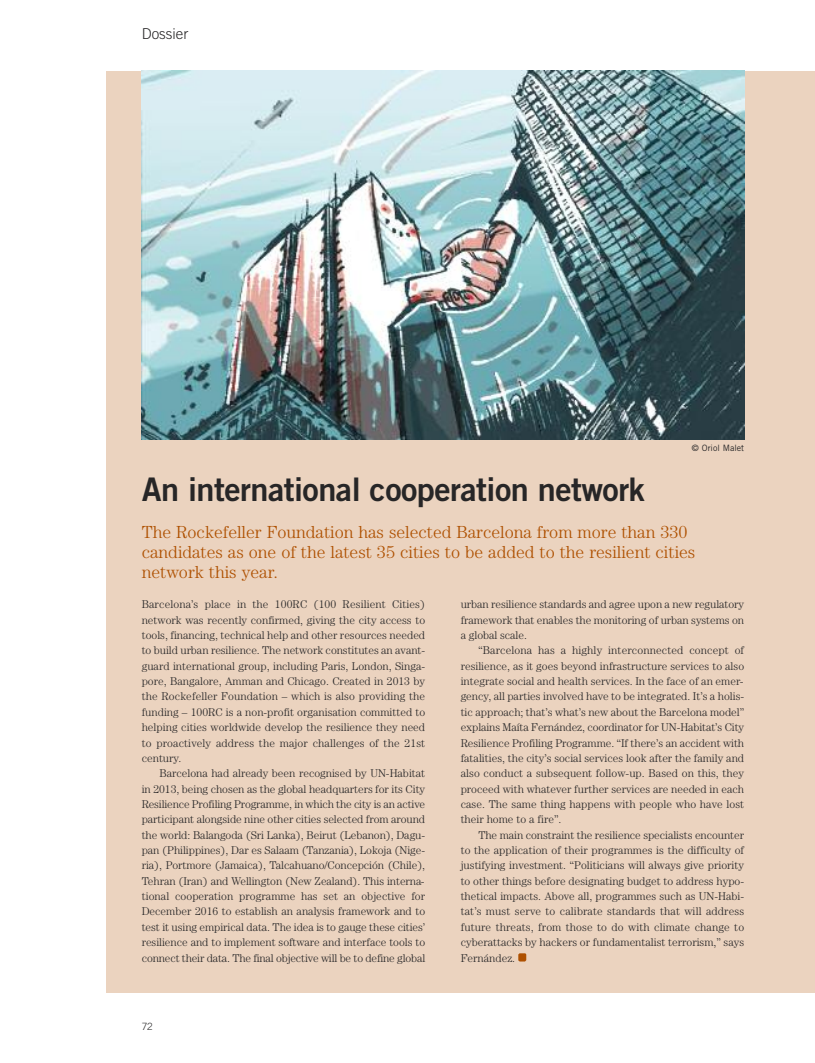
<style>
.page{position:relative;width:815px;height:1063px;background:#fff}
.page>*{position:absolute;margin:0;border:0;box-sizing:border-box;transform-origin:0 0}
.t1{font:32.5px "Trade Gothic Bold Two";letter-spacing:-.015em;color:#272627}
.t2{font:300 17.5px/20px "Century";color:#ae5000}
.t3{font:300 15px "Trade Gothic";color:#272627}
.t4{font:300 11.25px "Century";color:#272627}
.t5{font:300 10px "Trade Gothic";color:#272627}
.t6{font:8.75px "Trade Gothic";color:#272627}
</style>
<div class="page">
<div style="left:106px;top:71px;width:709px;height:921px;background:#ebd3bf"></div>
<svg style="left:518px;top:953px;width:8px;height:9px"></svg>
<img style="left:142px;top:71px;width:602px;height:368px">
<p class="t3" style="left:142px;top:29px;width:48px">Dossier</p>
<p class="t6" style="left:692px;top:444px;width:54px">© Oriol Malet</p>
<p class="t1" style="left:142px;top:477px;width:505px">An international cooperation network</p>
<p class="t2" style="left:142px;top:524px;width:555px">The Rockefeller Foundation has selected Barcelona from more than 330 candidates as one of the latest 35 cities to be added to the resilient cities network this year.</p>
<p class="t4" style="left:142px;top:601px;width:285px">Barcelona’s place in the 100RC (100 Resilient Cities)</p>
<p class="t4" style="left:142px;top:616px;width:285px">network was recently confirmed, giving the city access to</p>
<p class="t4" style="left:142px;top:631px;width:285px">tools, financing, technical help and other resources needed</p>
<p class="t4" style="left:142px;top:647px;width:285px">to build urban resilience. The network constitutes an avant-</p>
<p class="t4" style="left:142px;top:662px;width:285px">guard international group, including Paris, London, Singa-</p>
<p class="t4" style="left:142px;top:677px;width:285px">pore, Bangalore, Amman and Chicago. Created in 2013 by</p>
<p class="t4" style="left:142px;top:693px;width:285px">the Rockefeller Foundation – which is also providing the</p>
<p class="t4" style="left:142px;top:708px;width:285px">funding – 100RC is a non-profit organisation committed to</p>
<p class="t4" style="left:142px;top:723px;width:285px">helping cities worldwide develop the resilience they need</p>
<p class="t4" style="left:142px;top:739px;width:285px">to proactively address the major challenges of the 21st</p>
<p class="t4" style="left:142px;top:754px;width:41px">century.</p>
<p class="t4" style="left:159px;top:770px;width:267px">Barcelona had already been recognised by UN-Habitat</p>
<p class="t4" style="left:142px;top:785px;width:285px">in 2013, being chosen as the global headquarters for its City</p>
<p class="t4" style="left:142px;top:800px;width:285px">Resilience Profiling Programme, in which the city is an active</p>
<p class="t4" style="left:142px;top:816px;width:285px">participant alongside nine other cities selected from around</p>
<p class="t4" style="left:142px;top:831px;width:285px">the world: Balangoda (Sri Lanka), Beirut (Lebanon), Dagu-</p>
<p class="t4" style="left:142px;top:846px;width:285px">pan (Philippines), Dar es Salaam (Tanzania), Lokoja (Nige-</p>
<p class="t4" style="left:142px;top:862px;width:285px">ria), Portmore (Jamaica), Talcahuano/Concepción (Chile),</p>
<p class="t4" style="left:142px;top:877px;width:284px">Tehran (Iran) and Wellington (New Zealand). This interna-</p>
<p class="t4" style="left:142px;top:892px;width:285px">tional cooperation programme has set an objective for</p>
<p class="t4" style="left:142px;top:908px;width:285px">December 2016 to establish an analysis framework and to</p>
<p class="t4" style="left:142px;top:923px;width:285px">test it using empirical data. The idea is to gauge these cities’</p>
<p class="t4" style="left:142px;top:938px;width:285px">resilience and to implement software and interface tools to</p>
<p class="t4" style="left:142px;top:954px;width:285px">connect their data. The final objective will be to define global</p>
<p class="t5" style="left:142px;top:1023px;width:12px">72</p>
<p class="t4" style="left:461px;top:601px;width:285px">urban resilience standards and agree upon a new regulatory</p>
<p class="t4" style="left:461px;top:616px;width:285px">framework that enables the monitoring of urban systems on</p>
<p class="t4" style="left:461px;top:631px;width:68px">a global scale.</p>
<p class="t4" style="left:478px;top:647px;width:267px">“Barcelona has a highly interconnected concept of</p>
<p class="t4" style="left:461px;top:662px;width:285px">resilience, as it goes beyond infrastructure services to also</p>
<p class="t4" style="left:461px;top:677px;width:284px">integrate social and health services. In the face of an emer-</p>
<p class="t4" style="left:461px;top:693px;width:285px">gency, all parties involved have to be integrated. It’s a holis-</p>
<p class="t4" style="left:461px;top:708px;width:285px">tic approach; that’s what’s new about the Barcelona model”</p>
<p class="t4" style="left:461px;top:723px;width:285px">explains Maíta Fernández, coordinator for UN-Habitat’s City</p>
<p class="t4" style="left:461px;top:739px;width:285px">Resilience Profiling Programme. “If there’s an accident with</p>
<p class="t4" style="left:461px;top:754px;width:285px">fatalities, the city’s social services look after the family and</p>
<p class="t4" style="left:461px;top:770px;width:285px">also conduct a subsequent follow-up. Based on this, they</p>
<p class="t4" style="left:461px;top:785px;width:285px">proceed with whatever further services are needed in each</p>
<p class="t4" style="left:461px;top:800px;width:285px">case. The same thing happens with people who have lost</p>
<p class="t4" style="left:461px;top:816px;width:102px">their home to a fire”.</p>
<p class="t4" style="left:478px;top:831px;width:267px">The main constraint the resilience specialists encounter</p>
<p class="t4" style="left:461px;top:846px;width:285px">to the application of their programmes is the difficulty of</p>
<p class="t4" style="left:461px;top:862px;width:285px">justifying investment. “Politicians will always give priority</p>
<p class="t4" style="left:461px;top:877px;width:285px">to other things before designating budget to address hypo-</p>
<p class="t4" style="left:461px;top:892px;width:285px">thetical impacts. Above all, programmes such as UN-Habi-</p>
<p class="t4" style="left:461px;top:908px;width:285px">tat’s must serve to calibrate standards that will address</p>
<p class="t4" style="left:461px;top:923px;width:285px">future threats, from those to do with climate change to</p>
<p class="t4" style="left:461px;top:938px;width:285px">cyberattacks by hackers or fundamentalist terrorism,” says</p>
<p class="t4" style="left:461px;top:954px;width:56px">Fernández.</p>
</div>
